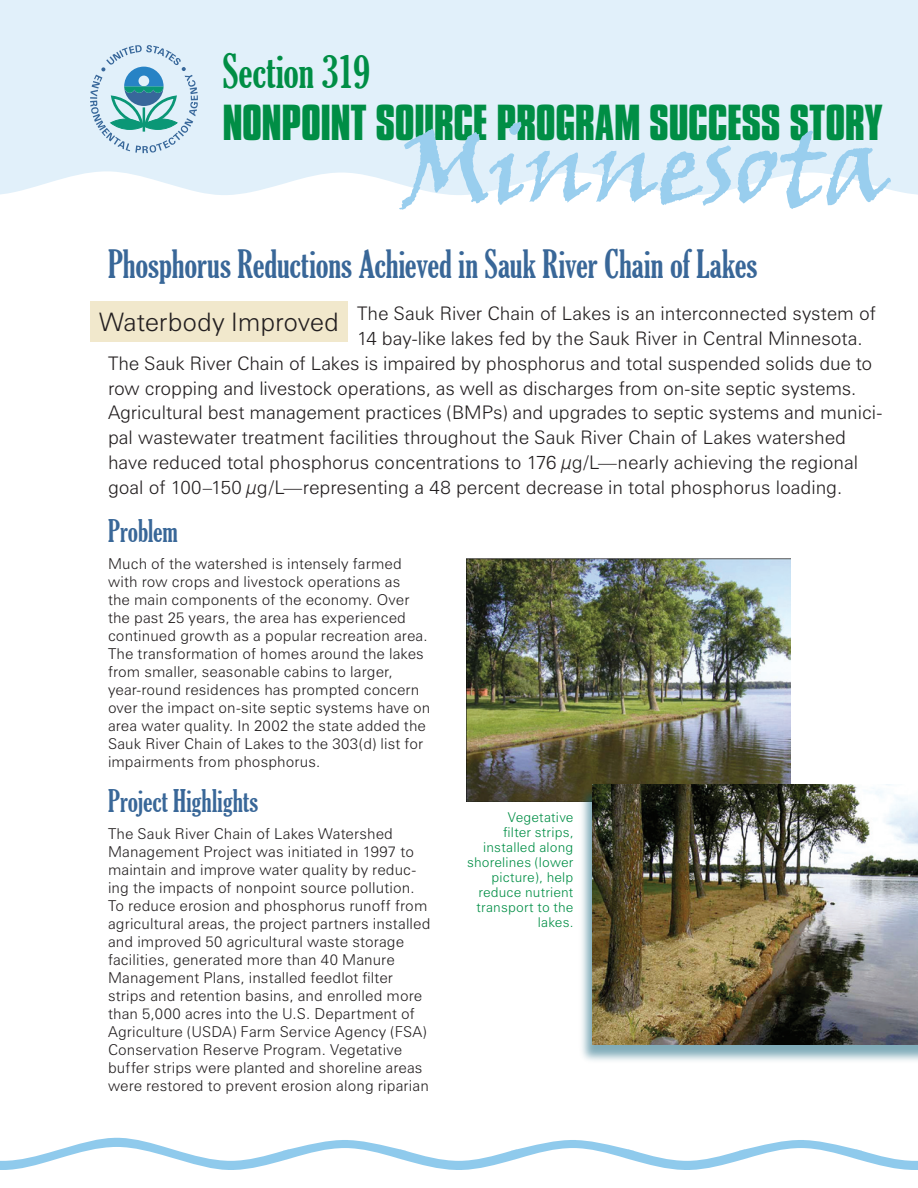
<style>
.page{position:relative;width:918px;height:1188px;background:#fff}
.page>*{position:absolute;margin:0;border:0;box-sizing:border-box;transform-origin:0 0}
.t1{font:105px "Viner Hand ITC";letter-spacing:-.02em;color:#99ceee}
.t2{font:extra-condensed 45px "Gloucester";letter-spacing:-.005em;color:#008e45}
.t3{font:700 43.5px "Compacta BT";letter-spacing:-.01em;color:#008e45}
.t4{font:extra-condensed 37.5px "Gloucester";letter-spacing:-.005em;color:#396798}
.t5{font:extra-condensed 30px "Gloucester";color:#396798}
.t6{font:300 25.5px "Zurich BT";letter-spacing:-.005em;color:#231f20}
.t7{font:300 18.75px "Zurich BT";letter-spacing:-.005em;color:#231f20}
.t8{font:300 15px/18px "Zurich BT";letter-spacing:.01em;color:#231f20}
.t9{font:300 13.5px/15px "Zurich BT";letter-spacing:.015em;color:#008e45;text-align:right}
</style>
<div class="page">
<svg style="left:0;top:1138px;width:918px;height:32px"></svg>
<div style="left:0;top:0;width:918px;height:195px;background:#e1f0fa"></div>
<svg style="left:90px;top:45px;width:108px;height:108px;background:#b0d3df"></svg>
<div style="left:90px;top:302px;width:258px;height:40px;background:#f1e8cc"></div>
<img style="left:466px;top:558px;width:324px;height:244px">
<div style="left:578px;top:785px;width:340px;height:280px;background:#025874;opacity:.5"></div>
<img style="left:592px;top:785px;width:326px;height:259px">
<h2 class="t2" style="left:222px;top:45px;width:150px">Section 319</h2>
<h3 class="t3" style="left:222px;top:96px;width:661px">NONPOINT SOURCE PROGRAM SUCCESS STORY</h3>
<h1 class="t1" style="left:399px;top:100px;width:493px">Minnesota</h1>
<h3 class="t4" style="left:108px;top:243px;width:651px">Phosphorus Reductions Achieved in Sauk River Chain of Lakes</h3>
<p class="t7" style="left:357px;top:302px;width:520px">The Sauk River Chain of Lakes is an interconnected system of</p>
<p class="t7" style="left:357px;top:327px;width:507px">14 bay-like lakes fed by the Sauk River in Central Minnesota.</p>
<p class="t7" style="left:108px;top:352px;width:766px">The Sauk River Chain of Lakes is impaired by phosphorus and total suspended solids due to</p>
<p class="t7" style="left:108px;top:377px;width:750px">row cropping and livestock operations, as well as discharges from on-site septic systems.</p>
<p class="t7" style="left:108px;top:401px;width:776px">Agricultural best management practices (BMPs) and upgrades to septic systems and munici-</p>
<p class="t7" style="left:108px;top:426px;width:740px">pal wastewater treatment facilities throughout the Sauk River Chain of Lakes watershed</p>
<p class="t7" style="left:108px;top:451px;width:752px">have reduced total phosphorus concentrations to 176 µg/L—nearly achieving the regional</p>
<p class="t7" style="left:108px;top:476px;width:736px">goal of 100–150 µg/L—representing a 48 percent decrease in total phosphorus loading.</p>
<h3 class="t6" style="left:99px;top:307px;width:242px">Waterbody Improved</h3>
<h3 class="t5" style="left:108px;top:514px;width:71px">Problem</h3>
<p class="t8" style="left:108px;top:555px;width:324px">Much of the watershed is intensely farmed with row crops and livestock operations as<br>the main components of the economy. Over the past 25 years, the area has experienced continued growth as a popular recreation area.<br>The transformation of homes around the lakes from smaller, seasonable cabins to larger, year-round residences has prompted concern over the impact on-site septic systems have on area water quality. In 2002 the state added the Sauk River Chain of Lakes to the 303(d) list for impairments from phosphorus.</p>
<h3 class="t5" style="left:108px;top:784px;width:152px">Project Highlights</h3>
<p class="t8" style="left:108px;top:825px;width:324px">The Sauk River Chain of Lakes Watershed Management Project was initiated in 1997 to maintain and improve water quality by reduc&shy;ing the impacts of nonpoint source pollution.<br>To reduce erosion and phosphorus runoff from agricultural areas, the project partners installed and improved 50 agricultural waste storage facilities, generated more than 40 Manure Management Plans, installed feedlot filter strips and retention basins, and enrolled more than 5,000 acres into the U.S. Department of Agriculture (USDA) Farm Service Agency (FSA)<br>Conservation Reserve Program. Vegetative buffer strips were planted and shoreline areas were restored to prevent erosion along riparian</p>
<p class="t9" style="left:467px;top:809px;width:108px">Vegetative<br>filter strips, installed along shorelines (lower picture), help reduce nutrient transport to the lakes.</p>
</div>
